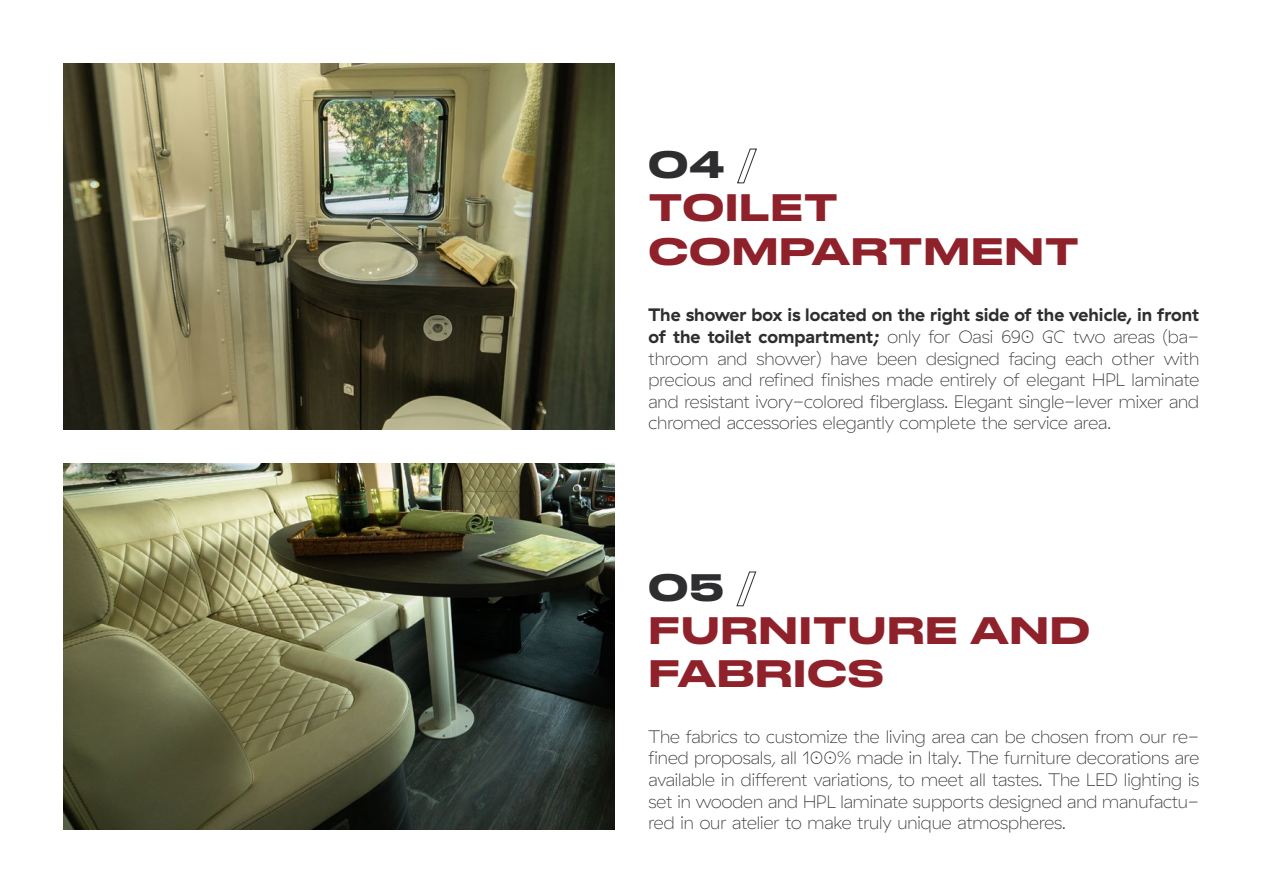
<style>
.page{position:relative;width:1263px;height:893px;background:#fff}
.page>*{position:absolute;margin:0;border:0;box-sizing:border-box;transform-origin:0 0}
.t1{font:500 expanded 36px/43.2px "Druk";letter-spacing:.04em;color:#8f212a}
.t2{font:500 expanded 36px "Druk";color:#2e2d2f}
.t3{font:100 18px/21.6px "GT Haptik";color:#2e2d2f;text-align:justify}
.s1{font-weight:700}
</style>
<div class="page">
<img style="left:64px;top:64px;width:550px;height:365px">
<img style="left:64px;top:463px;width:550px;height:366px">
<h1 class="t2" style="left:648px;top:135px;width:109px">04 /</h1>
<h1 class="t1" style="left:649px;top:183px;width:431px">TOILET<br>COMPARTMENT</h1>
<p class="t3" style="left:648px;top:305px;width:552px"><span class="s1">The shower box is located on the right side of the vehicle, in front of the toilet compartment;</span> only for Oasi 690 GC two areas (ba&shy;throom and shower) have been designed facing each other with precious and refined finishes made entirely of elegant HPL laminate and resistant ivory-colored fiberglass. Elegant single-lever mixer and chromed accessories elegantly complete the service area.</p>
<h1 class="t2" style="left:648px;top:558px;width:108px">05 /</h1>
<h1 class="t1" style="left:649px;top:606px;width:442px">FURNITURE AND<br>FABRICS</h1>
<p class="t3" style="left:648px;top:726px;width:552px">The fabrics to customize the living area can be chosen from our re&shy;fined proposals, all 100% made in Italy. The furniture decorations are available in different variations, to meet all tastes. The LED lighting is set in wooden and HPL laminate supports designed and manufactu&shy;red in our atelier to make truly unique atmospheres.</p>
</div>
